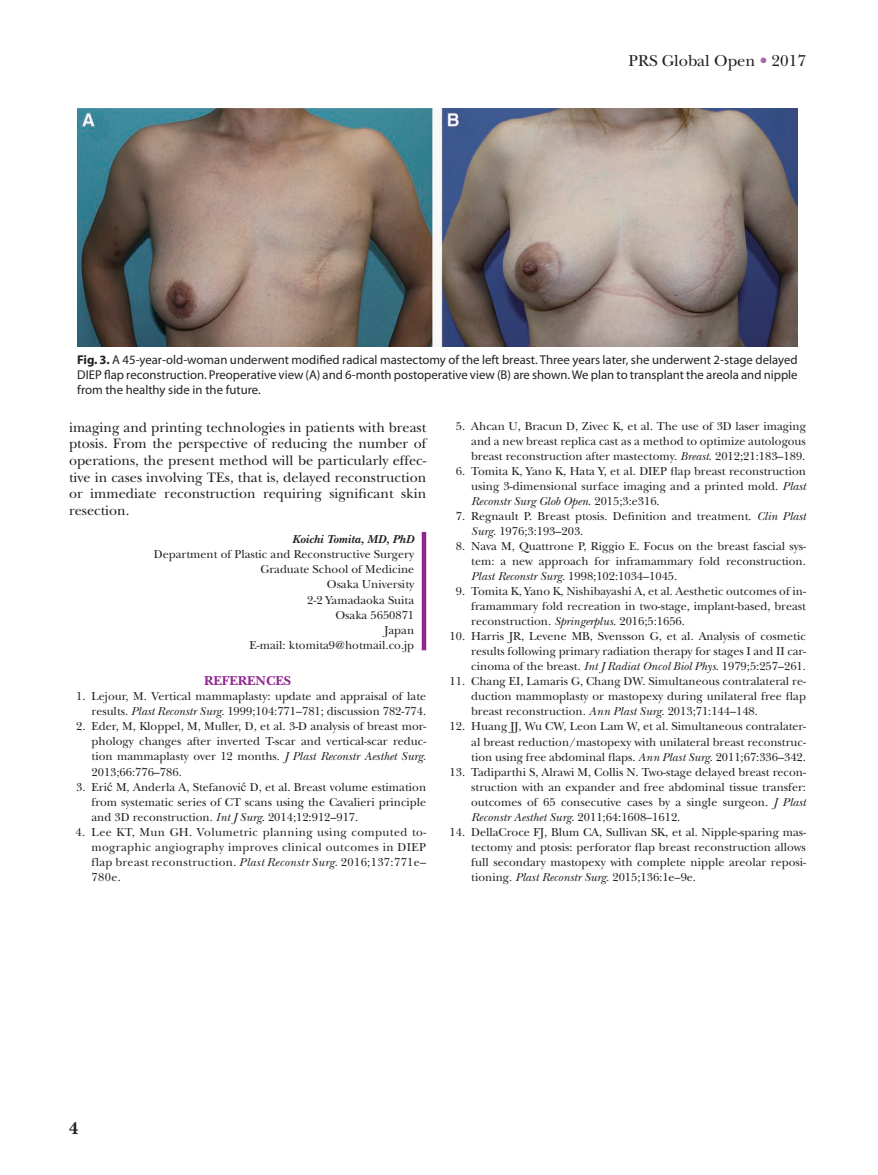
<style>
.page{position:relative;width:878px;height:1175px;background:#fff}
.page>*{position:absolute;margin:0;border:0;box-sizing:border-box;transform-origin:0 0}
.t1{font:700 18px "New Baskerville";color:#231f20}
.t2{font:16.5px "New Baskerville";color:#231f20}
.t3{font:14.25px/16.6px "New Baskerville";color:#231f20;text-align:justify}
.t4{font:700 13.5px "New Baskerville";color:#90268f}
.t5{font:12.75px/15px "Myriad Pro";color:#231f20;text-align:justify}
.t6{font:12px/15px "New Baskerville";color:#231f20;text-align:justify}
.t7{font:italic 700 12px "New Baskerville";color:#231f20}
.s1{color:#a966aa}
.s2{font-weight:700}
.s3{font-style:italic}
.s4{font-family:"Gandhari Unicode"}
</style>
<div class="page">
<hr style="left:422px;top:532px;width:4px;height:118px;background:#90268f">
<img style="left:77px;top:108px;width:720px;height:239px">
<h2 class="t2" style="left:628px;top:51px;width:179px">PRS Global Open <span class="s1">•</span> 2017</h2>
<p class="t5" style="left:77px;top:352px;width:722px"><span class="s2">Fig. 3.</span> A 45-year-old-woman underwent modified radical mastectomy of the left breast. Three years later, she underwent 2-stage delayed DIEP flap reconstruction. Preoperative view (A) and 6-month postoperative view (B) are shown. We plan to transplant the areola and nipple from the healthy side in the future.</p>
<p class="t3" style="left:69px;top:419px;width:359px">imaging and printing technologies in patients with breast ptosis. From the perspective of reducing the number of operations, the present method will be particularly effec&shy;tive in cases involving TEs, that is, delayed reconstruction or immediate reconstruction requiring significant skin resection.</p>
<p class="t7" style="left:292px;top:532px;width:124px">Koichi Tomita, MD, PhD</p>
<p class="t6" style="left:154px;top:547px;width:262px;text-align:right">Department of Plastic and Reconstructive Surgery<br>Graduate School of Medicine<br>Osaka University<br>2-2 Yamadaoka Suita<br>Osaka 5650871<br>Japan<br>E-mail: ktomita9@hotmail.co.jp</p>
<p class="t4" style="left:204px;top:672px;width:89px">REFERENCES</p>
<p class="t6" style="left:76px;top:688px;width:351px;text-align:right">1. Lejour, M. Vertical mammaplasty: update and appraisal of late results. <span class="s3">Plast Reconstr Surg</span>. 1999;104:771–781; discussion 782-774.</p>
<p class="t6" style="left:92px;top:719px;width:336px;text-indent:-15px">2. Eder, M, Kloppel, M, Muller, D, et al. 3-D analysis of breast mor&shy;phology changes after inverted T-scar and vertical-scar reduc&shy;tion mammaplasty over 12 months. <span class="s3">J Plast Reconstr Aesthet Surg</span>.<br>2013;66:776–786.</p>
<p class="t6" style="left:92px;top:779px;width:336px;text-indent:-15px">3. Eri<span class="s4">ć</span> M, Anderla A, Stefanovi<span class="s4">ć</span> D, et al. Breast volume estimation from systematic series of CT scans using the Cavalieri principle and 3D reconstruction. <span class="s3">Int J Surg</span>. 2014;12:912–917.</p>
<p class="t6" style="left:92px;top:824px;width:336px;text-indent:-16px">4. Lee KT, Mun GH. Volumetric planning using computed to&shy;mographic angiography improves clinical outcomes in DIEP flap breast reconstruction. <span class="s3">Plast Reconstr Surg</span>. 2016;137:771e– 780e.</p>
<p class="t6" style="left:471px;top:419px;width:336px;text-indent:-15px">5. Ahcan U, Bracun D, Zivec K, et al. The use of 3D laser imaging and a new breast replica cast as a method to optimize autologous breast reconstruction after mastectomy. <span class="s3">Breast</span>. 2012;21:183–189.</p>
<p class="t6" style="left:471px;top:464px;width:336px;text-indent:-15px">6. Tomita K, Yano K, Hata Y, et al. DIEP flap breast reconstruction using 3-dimensional surface imaging and a printed mold. <span class="s3">Plast Reconstr Surg Glob Open</span>. 2015;3:e316.</p>
<p class="t6" style="left:471px;top:509px;width:336px;text-indent:-15px">7. Regnault P. Breast ptosis. Definition and treatment. <span class="s3">Clin Plast<br>Surg</span>. 1976;3:193–203.</p>
<p class="t6" style="left:471px;top:539px;width:336px;text-indent:-15px">8. Nava M, Quattrone P, Riggio E. Focus on the breast fascial sys&shy;tem: a new approach for inframammary fold reconstruction.<br><span class="s3">Plast Reconstr Surg</span>. 1998;102:1034–1045.</p>
<p class="t6" style="left:471px;top:584px;width:336px;text-indent:-15px">9. Tomita K, Yano K, Nishibayashi A, et al. Aesthetic outcomes of in&shy;framammary fold recreation in two-stage, implant-based, breast reconstruction. <span class="s3">Springerplus</span>. 2016;5:1656.</p>
<p class="t6" style="left:471px;top:629px;width:336px;text-indent:-22px">10. Harris JR, Levene MB, Svensson G, et al. Analysis of cosmetic results following primary radiation therapy for stages I and II car&shy;cinoma of the breast. <span class="s3">Int J Radiat Oncol Biol Phys</span>. 1979;5:257–261.</p>
<p class="t6" style="left:471px;top:674px;width:336px;text-indent:-22px">11. Chang EI, Lamaris G, Chang DW. Simultaneous contralateral re&shy;duction mammoplasty or mastopexy during unilateral free flap breast reconstruction. <span class="s3">Ann Plast Surg</span>. 2013;71:144–148.</p>
<p class="t6" style="left:471px;top:719px;width:336px;text-indent:-22px">12. Huang JJ, Wu CW, Leon Lam W, et al. Simultaneous contralater&shy;al breast reduction/mastopexy with unilateral breast reconstruc&shy;tion using free abdominal flaps. <span class="s3">Ann Plast Surg</span>. 2011;67:336–342.</p>
<p class="t6" style="left:471px;top:764px;width:336px;text-indent:-22px">13. Tadiparthi S, Alrawi M, Collis N. Two-stage delayed breast recon&shy;struction with an expander and free abdominal tissue transfer: outcomes of 65 consecutive cases by a single surgeon. <span class="s3">J Plast Reconstr Aesthet Surg</span>. 2011;64:1608–1612.</p>
<p class="t6" style="left:471px;top:824px;width:336px;text-indent:-22px">14. DellaCroce FJ, Blum CA, Sullivan SK, et al. Nipple-sparing mas&shy;tectomy and ptosis: perforator flap breast reconstruction allows full secondary mastopexy with complete nipple areolar reposi&shy;tioning. <span class="s3">Plast Reconstr Surg</span>. 2015;136:1e–9e.</p>
<h1 class="t1" style="left:69px;top:1118px;width:11px">4</h1>
</div>
